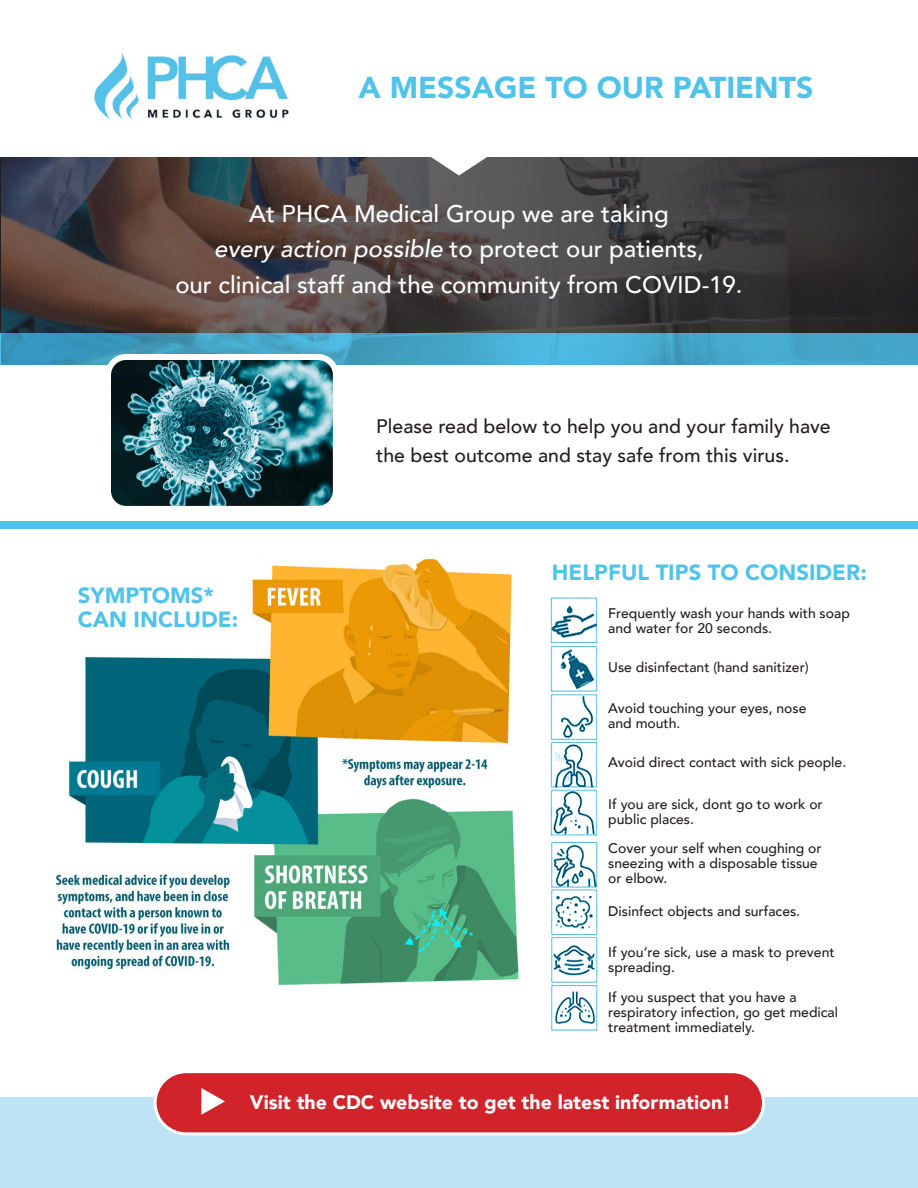
<style>
.page{position:relative;width:918px;height:1188px;background:#fff}
.page>*{position:absolute;margin:0;border:0;box-sizing:border-box;transform-origin:0 0}
.t1{font:900 30.15px "Avenir";color:#51c3eb}
.t2{font:500 24px "Avenir";color:#fff}
.t3{font:900 22.05px/23.9px "Avenir";color:#51c3eb}
.t4{font:500 19.5px/29.4px "Avenir";color:#231f20}
.t5{font:900 19.5px "Avenir";color:#fff}
.t6{font:500 13.95px/14.9px "Avenir";color:#231f20}
.s1{font-style:italic}
</style>
<div class="page">
<img style="left:55px;top:558px;width:464px;height:428px">
<img style="left:94px;top:53px;width:195px;height:66px">
<img style="left:1px;top:158px;width:175px;height:175px">
<svg style="left:176px;top:158px;width:742px;height:175px;background:#454040"></svg>
<img style="left:1px;top:333px;width:917px;height:31px">
<svg style="left:423px;top:157px;width:72px;height:19px"></svg>
<img style="left:108px;top:357px;width:228px;height:148px">
<div style="left:105px;top:354px;width:234px;height:158px;border:6px solid #fff;border-radius:18px"></div>
<img style="left:550px;top:597px;width:48px;height:434px">
<div style="left:0;top:521px;width:918px;height:8px;background:#51c3eb"></div>
<div style="left:0;top:1098px;width:918px;height:90px;background:#bee3f5"></div>
<div style="left:155px;top:1072px;width:608px;height:62px;background:#d1232a;border-radius:31px"></div>
<div style="left:154px;top:1070px;width:611px;height:65px;border:3px solid #fff;border-radius:31px"></div>
<svg style="left:201px;top:1088px;width:24px;height:27px"></svg>
<p class="t1" style="left:358px;top:61px;width:457px">A MESSAGE TO OUR PATIENTS</p>
<p class="t2" style="left:249px;top:193px;width:421px">At PHCA Medical Group we are taking</p>
<p class="t2" style="left:214px;top:228px;width:491px"><span class="s1">every action possible</span> to protect our patients,</p>
<p class="t2" style="left:175px;top:264px;width:569px">our clinical staff and the community from COVID-19.</p>
<p class="t4" style="left:376px;top:410px;width:456px">Please read below to help you and your family have the best outcome and stay safe from this virus.</p>
<p class="t3" style="left:78px;top:583px;width:162px">SYMPTOMS*<br>CAN INCLUDE:</p>
<p class="t3" style="left:552px;top:560px;width:316px">HELPFUL TIPS TO CONSIDER:</p>
<p class="t6" style="left:608px;top:605px;width:243px">Frequently wash your hands with soap and water for 20 seconds.</p>
<p class="t6" style="left:608px;top:659px;width:202px">Use disinfectant (hand sanitizer)</p>
<p class="t6" style="left:608px;top:700px;width:200px">Avoid touching your eyes, nose</p>
<p class="t6" style="left:608px;top:715px;width:74px">and mouth.</p>
<p class="t6" style="left:608px;top:754px;width:239px">Avoid direct contact with sick people.</p>
<p class="t6" style="left:608px;top:796px;width:216px">If you are sick, dont go to work or public places.</p>
<p class="t6" style="left:608px;top:840px;width:215px">Cover your self when coughing or sneezing with a disposable tissue</p>
<p class="t6" style="left:608px;top:870px;width:60px">or elbow.</p>
<p class="t6" style="left:608px;top:903px;width:193px">Disinfect objects and surfaces.</p>
<p class="t6" style="left:608px;top:944px;width:228px">If you’re sick, use a mask to prevent spreading.</p>
<p class="t6" style="left:608px;top:989px;width:231px">If you suspect that you have a respiratory infection, go get medical treatment immediately.</p>
<p class="t5" style="left:250px;top:1085px;width:483px">Visit the CDC website to get the latest information!</p>
</div>
